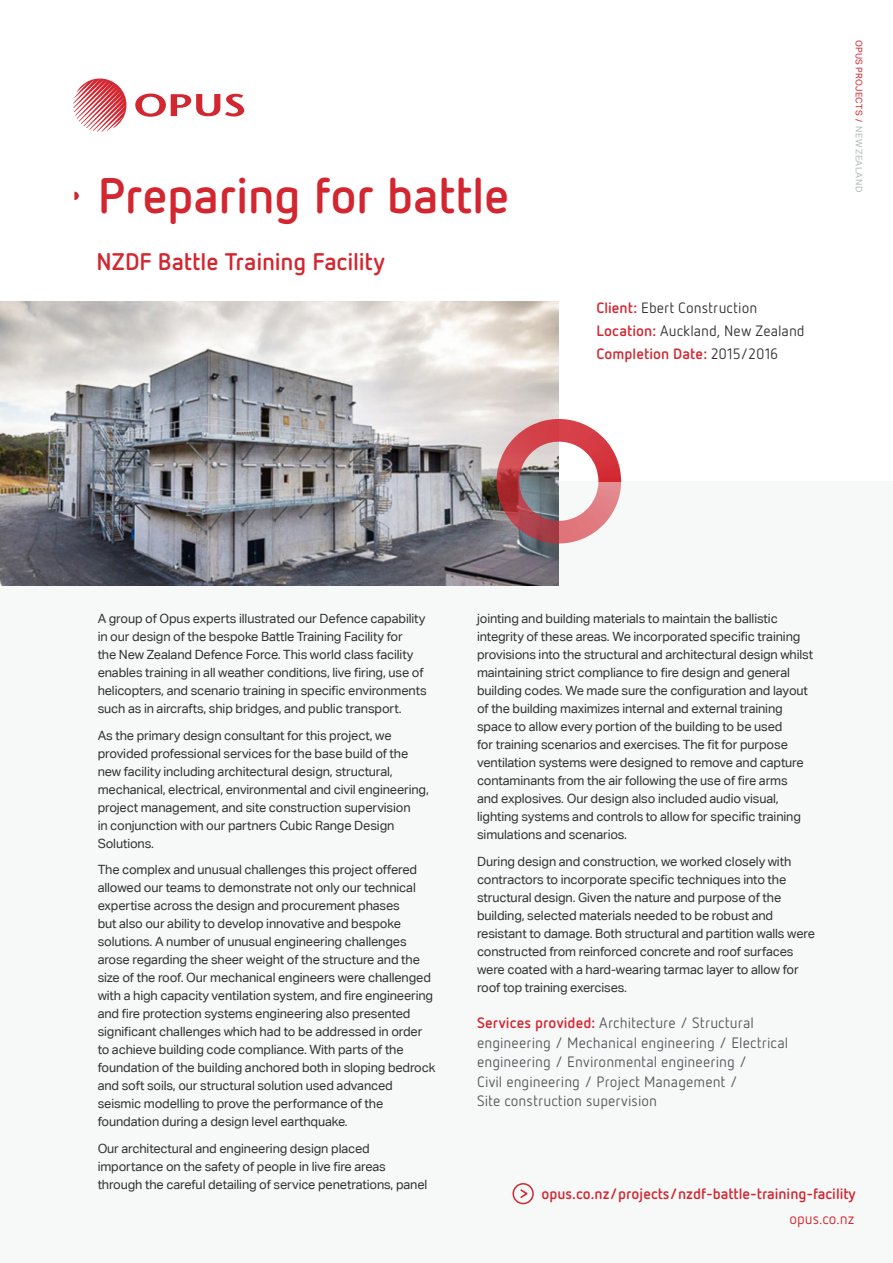
<style>
.page{position:relative;width:893px;height:1263px;background:#fff}
.page>*{position:absolute;margin:0;border:0;box-sizing:border-box;transform-origin:0 0}
.Headline{font:700 49.8px "Netto Pro";letter-spacing:-.01em;color:#d22630}
.Project_Name{font:700 24px "Netto Pro";letter-spacing:-.005em;color:#d22630}
.Services_and_Tools{font:15px/19.5px "Netto Pro";letter-spacing:.005em;color:#57585a}
.Information{font:15px "Netto Pro";letter-spacing:.005em;color:#333}
.Online{font:700 15px "Netto Pro";color:#d22630}
.Information-2{font:700 15px "Netto Pro";letter-spacing:.005em;color:#d22630}
.Website{font:15px "Netto Pro";color:#d22630}
.Body_Copy{font:12.75px/18px "Aktiv Grotesk";letter-spacing:-.01em;color:#333}
.t1{font:9px "Aktiv Grotesk";letter-spacing:.035em;color:#d22630}
.s1{font-weight:700;color:#d22630}
.s2{font-weight:400;color:#333}
.s3{color:#b1b8ba}
</style>
<div class="page">
<div style="left:0;top:481px;width:893px;height:782px;background:#f7f8f8"></div>
<svg style="left:74px;top:192px;width:5px;height:8px"></svg>
<div style="left:512px;top:1183px;width:22px;height:21px;border:2px solid #d22630;border-radius:50%"></div>
<svg style="left:520px;top:1189px;width:7px;height:9px"></svg>
<img style="left:0;top:301px;width:558px;height:285px">
<svg style="left:497px;top:419px;width:124px;height:124px"></svg>
<svg style="left:73px;top:78px;width:54px;height:54px"></svg>
<svg style="left:135px;top:94px;width:109px;height:23px"></svg>
<p class="Headline" style="left:98px;top:162px;width:413px">Preparing for battle</p>
<p class="Project_Name" style="left:97px;top:245px;width:290px">NZDF Battle Training Facility</p>
<p class="Information" style="left:596px;top:298px;width:162px"><span class="s1">Client:</span> Ebert Construction</p>
<p class="Information" style="left:596px;top:321px;width:210px"><span class="s1">Location:</span> Auckland, New Zealand</p>
<p class="Information-2" style="left:596px;top:344px;width:184px">Completion Date: <span class="s2">2015/2016</span></p>
<p class="t1" style="left:864px;top:40px;width:154px;rotate:90deg">OPUS PROJECTS / <span class="s3">NEW ZEALAND</span></p>
<p class="Body_Copy" style="left:98px;top:609px;width:330px">A group of Opus experts illustrated our Defence capability in our design of the bespoke Battle Training Facility for<br>the New Zealand Defence Force. This world class facility enables training in all weather conditions, live firing, use of helicopters, and scenario training in specific environments such as in aircrafts, ship bridges, and public transport.</p>
<p class="Body_Copy" style="left:98px;top:726px;width:333px">As the primary design consultant for this project, we provided professional services for the base build of the new facility including architectural design, structural, mechanical, electrical, environmental and civil engineering, project management, and site construction supervision<br>in conjunction with our partners Cubic Range Design Solutions.</p>
<p class="Body_Copy" style="left:98px;top:860px;width:339px">The complex and unusual challenges this project offered allowed our teams to demonstrate not only our technical expertise across the design and procurement phases<br>but also our ability to develop innovative and bespoke solutions. A number of unusual engineering challenges arose regarding the sheer weight of the structure and the size of the roof. Our mechanical engineers were challenged with a high capacity ventilation system, and fire engineering and fire protection systems engineering also presented significant challenges which had to be addressed in order to achieve building code compliance. With parts of the foundation of the building anchored both in sloping bedrock and soft soils, our structural solution used advanced seismic modelling to prove the performance of the foundation during a design level earthquake.</p>
<p class="Body_Copy" style="left:98px;top:1139px;width:331px">Our architectural and engineering design placed importance on the safety of people in live fire areas through the careful detailing of service penetrations, panel</p>
<p class="Body_Copy" style="left:477px;top:609px;width:338px">jointing and building materials to maintain the ballistic integrity of these areas. We incorporated specific training provisions into the structural and architectural design whilst maintaining strict compliance to fire design and general building codes. We made sure the configuration and layout of the building maximizes internal and external training space to allow every portion of the building to be used<br>for training scenarios and exercises. The fit for purpose ventilation systems were designed to remove and capture contaminants from the air following the use of fire arms<br>and explosives. Our design also included audio visual, lighting systems and controls to allow for specific training simulations and scenarios.</p>
<p class="Body_Copy" style="left:477px;top:852px;width:339px">During design and construction, we worked closely with contractors to incorporate specific techniques into the structural design. Given the nature and purpose of the building, selected materials needed to be robust and resistant to damage. Both structural and partition walls were constructed from reinforced concrete and roof surfaces were coated with a hard-wearing tarmac layer to allow for roof top training exercises.</p>
<p class="Services_and_Tools" style="left:477px;top:1013px;width:313px"><span class="s1">Services provided:</span> Architecture / Structural engineering / Mechanical engineering / Electrical engineering / Environmental engineering /<br>Civil engineering / Project Management /<br>Site construction supervision</p>
<p class="Online" style="left:541px;top:1184px;width:316px">opus.co.nz/projects/nzdf-battle-training-facility</p>
<p class="Website" style="left:789px;top:1209px;width:66px">opus.co.nz</p>
</div>
